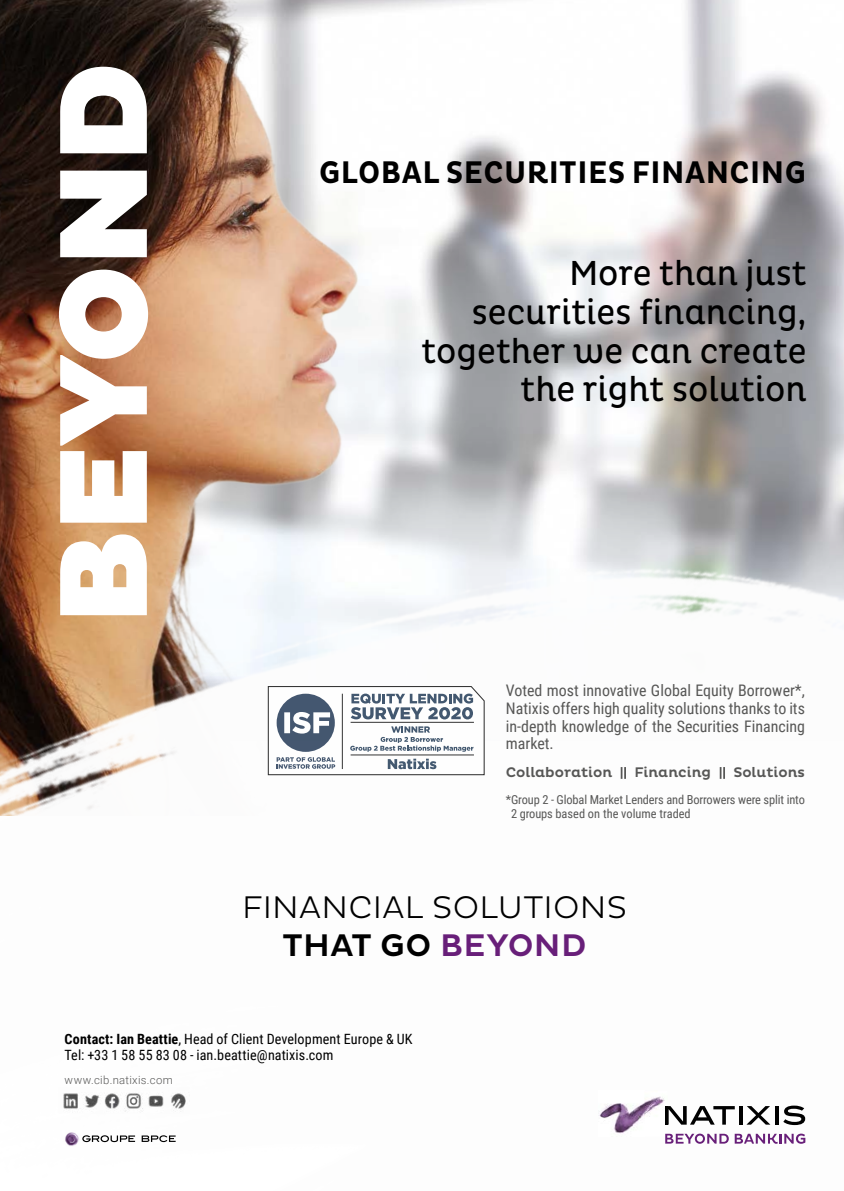
<style>
.page{position:relative;width:844px;height:1191px;background:#fff}
.page>*{position:absolute;margin:0;border:0;box-sizing:border-box;transform-origin:0 0}
.t1{font:900 127.4px "Pluto";letter-spacing:-.035em;color:#fff}
.t2{font:35.35px/38.9px "Pluto Cond";color:#000;text-align:right}
.t3{font:300 31.85px/38.1px "Pluto";letter-spacing:.01em;color:#000;text-align:center}
.t4{font:700 31.85px "Pluto Cond";letter-spacing:.015em;color:#000}
.t5{font:15.92px/17.7px "Roboto Condensed";color:#575756;text-align:justify}
.t6{font:14.17px/15.9px "Roboto Condensed";letter-spacing:.01em;color:#000}
.t7{font:500 14.17px "Pluto";color:#575756}
.t8{font:12.42px/14.2px "Roboto Condensed";letter-spacing:-.01em;color:#575756}
.t9{font:300 11.38px "Roboto";letter-spacing:.025em;color:#575756}
.s1{font-weight:500}
.s2{font-weight:500;color:#681f79}
.s3{font-weight:700}
</style>
<div class="page">
<svg style="left:377px;top:0;width:466px;height:534px"></svg>
<img style="left:0;top:0;width:377px;height:534px">
<img style="left:0;top:534px;width:843px;height:610px">
<img style="left:63px;top:1130px;width:18px;height:16px">
<svg style="left:82px;top:1135px;width:53px;height:7px"></svg>
<svg style="left:142px;top:1135px;width:34px;height:7px"></svg>
<svg style="left:620px;top:767px;width:5px;height:12px"></svg>
<svg style="left:719px;top:767px;width:5px;height:12px"></svg>
<svg style="left:667px;top:1106px;width:67px;height:18px"></svg>
<svg style="left:738px;top:1106px;width:4px;height:18px"></svg>
<svg style="left:746px;top:1106px;width:24px;height:18px"></svg>
<hr style="left:775px;top:1106px;width:3px;height:18px;background:#000">
<svg style="left:783px;top:1105px;width:22px;height:20px"></svg>
<img style="left:598px;top:1090px;width:69px;height:46px">
<img style="left:664px;top:1106px;width:3px;height:18px">
<svg style="left:665px;top:1133px;width:63px;height:10px"></svg>
<svg style="left:734px;top:1133px;width:71px;height:10px"></svg>
<img style="left:58px;top:1087px;width:131px;height:26px">
<svg style="left:268px;top:686px;width:216px;height:89px"></svg>
<h1 class="t1" style="left:30px;top:626px;width:567px;rotate:-90deg">BEYOND</h1>
<h3 class="t4" style="left:319px;top:154px;width:488px">GLOBAL SECURITIES FINANCING</h3>
<h2 class="t2" style="left:421px;top:254px;width:386px">More than just securities financing, together we can create the right solution</h2>
<p class="t5" style="left:505px;top:681px;width:300px">Voted most innovative Global Equity Borrower*, Natixis offers high quality solutions thanks to its in-depth knowledge of the Securities Financing market.</p>
<p class="t7" style="left:505px;top:764px;width:108px">Collaboration</p>
<p class="t7" style="left:634px;top:764px;width:78px">Financing</p>
<p class="t7" style="left:733px;top:764px;width:73px">Solutions</p>
<p class="t8" style="left:511px;top:792px;width:295px;text-indent:-5px">*Group 2 - Global Market Lenders and Borrowers were split into<br>2 groups based on the volume traded</p>
<h3 class="t3" style="left:242px;top:888px;width:386px">FINANCIAL SOLUTIONS<br><span class="s1">THAT GO</span> <span class="s2">BEYOND</span></h3>
<p class="t6" style="left:65px;top:1030px;width:349px"><span class="s3">Contact: Ian Beattie</span>, Head of Client Development Europe &amp; UK<br>Tel: +33 1 58 55 83 08 - ian.beattie@natixis.com</p>
<p class="t9" style="left:65px;top:1071px;width:110px">www.cib.natixis.com</p>
</div>
